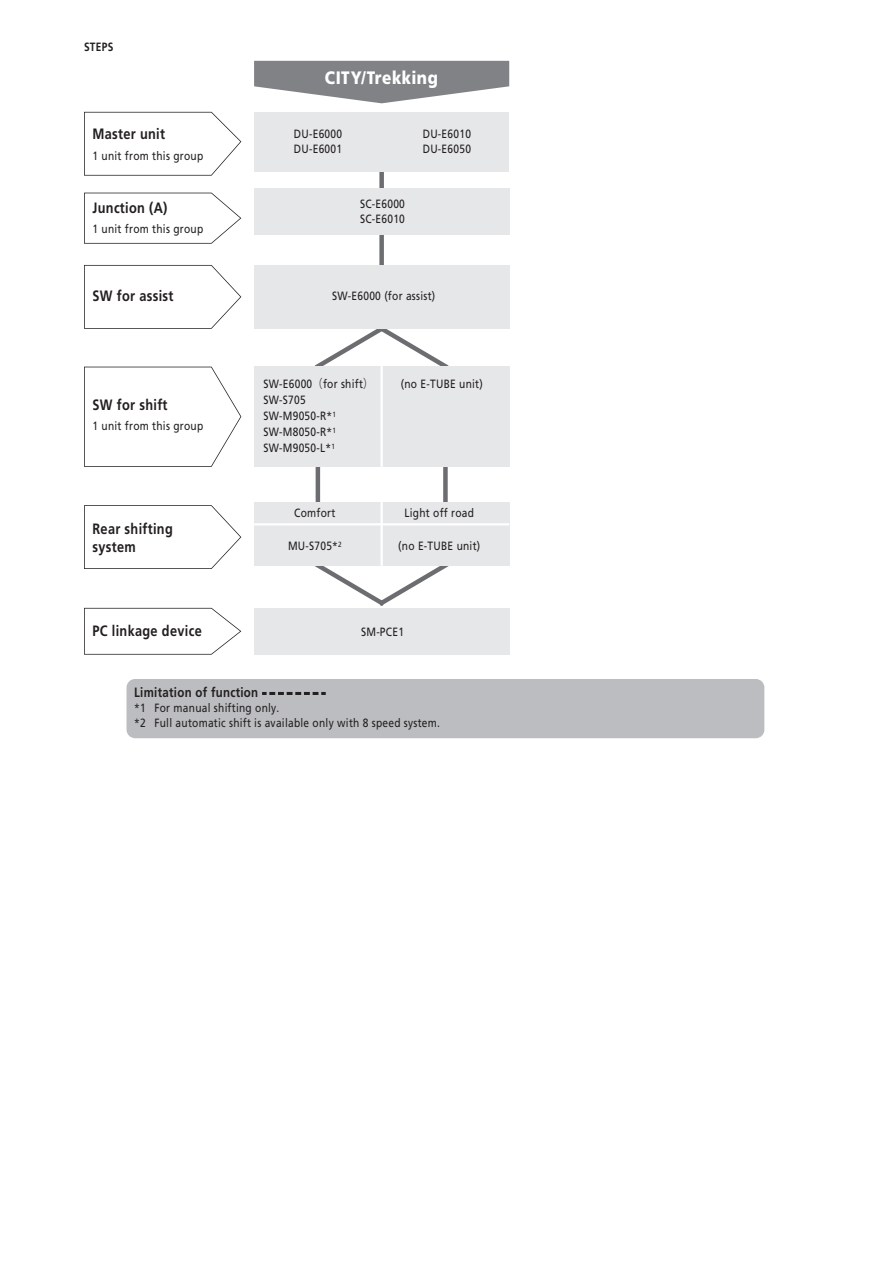
<style>
.page{position:relative;width:893px;height:1263px;background:#fff}
.page>*{position:absolute;margin:0;border:0;box-sizing:border-box;transform-origin:0 0}
.t1{font:900 18px "Frutiger LT Pro";letter-spacing:.03em;color:#fff;scale:.85 1}
.t2{font:700 15px/18px "Frutiger LT Pro";letter-spacing:.025em;color:#231f20;scale:.85 1}
.t3{font:700 13.5px "Frutiger LT Pro";letter-spacing:.025em;color:#231f20;scale:.85 1}
.t4{font:12px/15.9px "Frutiger LT Pro";letter-spacing:.025em;color:#231f20;scale:.85 1}
.t5{font:700 12px "Frutiger LT Pro";color:#231f20;scale:.85 1}
.s1{font-family:"Koz Go Pro"}
</style>
<div class="page">
<div style="left:379px;top:164px;width:5px;height:116px;background:#6c6d70"></div>
<svg style="left:312px;top:329px;width:140px;height:38px"></svg>
<svg style="left:312px;top:565px;width:140px;height:41px"></svg>
<hr style="left:316px;top:434px;width:4px;height:68px;background:#6c6d70">
<div style="left:443px;top:434px;width:5px;height:68px;background:#6c6d70"></div>
<div style="left:254px;top:112px;width:255px;height:59px;background:#e6e7e9"></div>
<div style="left:254px;top:188px;width:255px;height:47px;background:#e6e7e9"></div>
<div style="left:254px;top:265px;width:255px;height:64px;background:#e6e7e9"></div>
<svg style="left:84px;top:112px;width:157px;height:64px"></svg>
<svg style="left:84px;top:505px;width:157px;height:64px"></svg>
<svg style="left:254px;top:61px;width:255px;height:42px"></svg>
<div style="left:254px;top:502px;width:255px;height:63px;background:#e6e7e9"></div>
<svg style="left:84px;top:608px;width:157px;height:47px"></svg>
<div style="left:254px;top:608px;width:255px;height:47px;background:#e6e7e9"></div>
<svg style="left:84px;top:193px;width:157px;height:51px"></svg>
<svg style="left:84px;top:265px;width:157px;height:64px"></svg>
<div style="left:254px;top:367px;width:255px;height:100px;background:#e6e7e9"></div>
<svg style="left:84px;top:367px;width:157px;height:100px"></svg>
<div style="left:127px;top:679px;width:637px;height:59px;background:#bcbdc0;border-radius:9px"></div>
<svg style="left:264px;top:692px;width:53px;height:3px"></svg>
<hr style="left:381px;top:365px;width:2px;height:102px;background:#fff">
<hr style="left:381px;top:502px;width:2px;height:64px;background:#fff">
<hr style="left:254px;top:523px;width:255px;height:2px;background:#fff">
<p class="t5" style="left:84px;top:40px;width:36px">STEPS</p>
<p class="t2" style="left:93px;top:125px;width:87px">Master unit</p>
<p class="t4" style="left:93px;top:148px;width:132px">1 unit from this group</p>
<p class="t2" style="left:93px;top:199px;width:90px">Junction (A)</p>
<p class="t4" style="left:93px;top:221px;width:132px">1 unit from this group</p>
<p class="t2" style="left:93px;top:287px;width:97px">SW for assist</p>
<p class="t2" style="left:93px;top:395px;width:90px">SW for shift</p>
<p class="t4" style="left:93px;top:418px;width:132px">1 unit from this group</p>
<p class="t2" style="left:93px;top:519px;width:96px">Rear shifting system</p>
<h1 class="t1" style="left:325px;top:67px;width:134px">CITY/Trekking</h1>
<p class="t4" style="left:294px;top:127px;width:58px;line-height:14.4px">DU-E6000<br>DU-E6001</p>
<p class="t4" style="left:423px;top:127px;width:58px;line-height:14.4px">DU-E6010<br>DU-E6050</p>
<p class="t4" style="left:360px;top:197px;width:54px;line-height:14.4px">SC-E6000<br>SC-E6010</p>
<p class="t4" style="left:332px;top:288px;width:123px">SW-E6000 (for assist)</p>
<p class="t4" style="left:263px;top:376px;width:131px">SW-E6000<span class="s1">（</span>for shift<span class="s1">）<br></span>SW-S705<br>SW-M9050-R*<sup>1<br></sup>SW-M8050-R*<sup>1<br></sup>SW-M9050-L*<sup>1</sup></p>
<p class="t4" style="left:401px;top:376px;width:98px">(no E-TUBE unit)</p>
<p class="t4" style="left:294px;top:504px;width:50px">Comfort</p>
<p class="t4" style="left:288px;top:538px;width:65px">MU-S705*<sup>2</sup></p>
<p class="t4" style="left:404px;top:504px;width:83px">Light off road</p>
<p class="t4" style="left:398px;top:538px;width:98px">(no E-TUBE unit)</p>
<p class="t2" style="left:93px;top:622px;width:130px">PC linkage device</p>
<p class="t4" style="left:361px;top:624px;width:52px">SM-PCE1</p>
<p class="t3" style="left:134px;top:684px;width:147px">Limitation of function</p>
<p class="t4" style="left:134px;top:700px;width:361px;line-height:15.3px">*1 For manual shifting only.<br>*2 Full automatic shift is available only with 8 speed system.</p>
</div>
